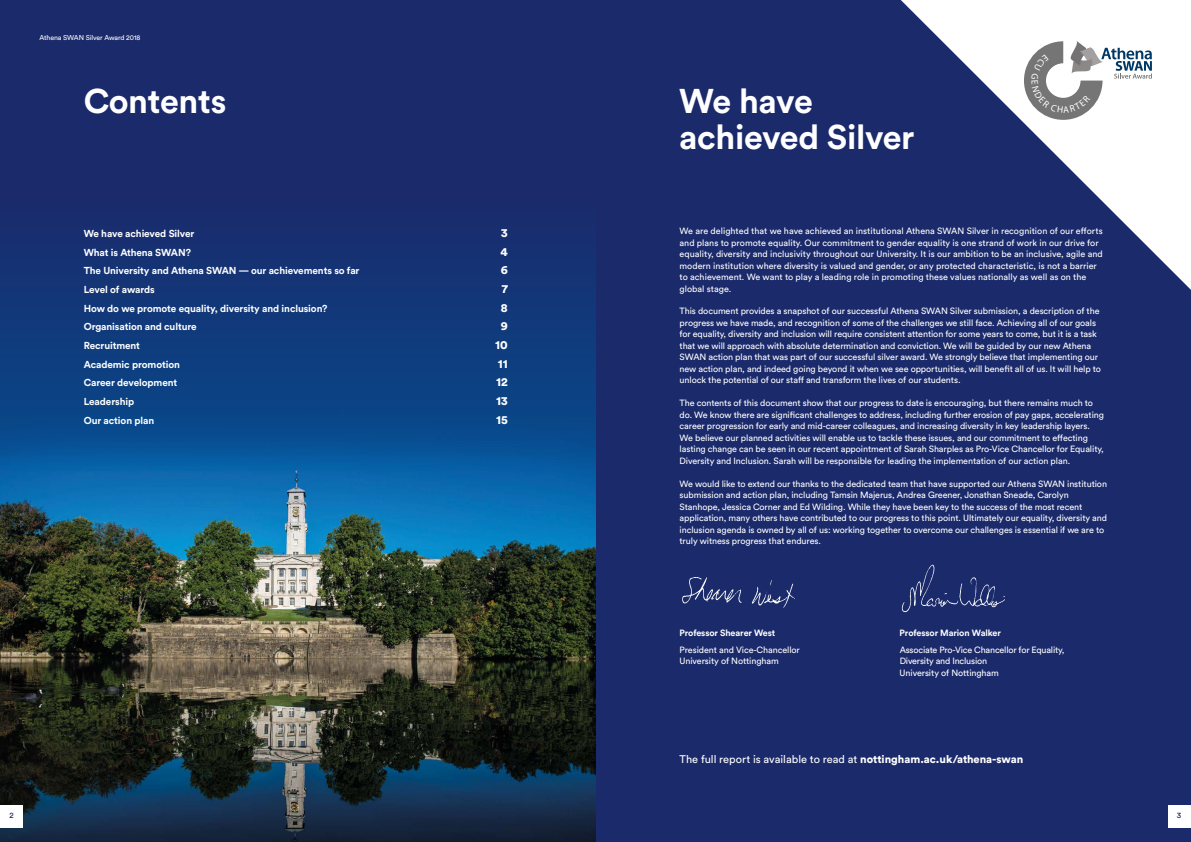
<style>
.page{position:relative;width:1191px;height:842px;background:#fff}
.page>*{position:absolute;margin:0;border:0;box-sizing:border-box;transform-origin:0 0}
.H1_Blue_3{font:700 34px/36px "Circular Pro";letter-spacing:-.01em;color:#fff}
.H1_white{font:700 34px "Circular Pro";letter-spacing:-.01em;color:#fff}
.Body_9_11_5{font:900 12px "Circular Pro";letter-spacing:.005em;color:#fff}
.t1{font:11px "Circular Pro";color:#fff}
.Body_9_11_5-2{font:700 10px "Circular Pro";letter-spacing:-.01em;color:#fff}
.Body_9_11_5_white{font:9px/11.5px "Circular Pro";letter-spacing:-.01em;color:#fff}
.Body_9_11_5_no_space{font:9px "Circular Pro";letter-spacing:-.015em;color:#fff}
.Body_9_11_5-3{font:700 9px "Circular Pro";letter-spacing:-.01em;color:#fff}
.t2{font:8px "Circular Pro";color:#191a50}
.t3{font:7px "Circular Pro";letter-spacing:-.01em;color:#fff}
.s1{font-weight:900}
</style>
<div class="page">
<div style="left:595px;top:0;width:596px;height:842px;background:#1b2a6b"></div>
<img style="left:0;top:0;width:595px;height:842px">
<img style="left:682px;top:578px;width:112px;height:29px">
<img style="left:901px;top:564px;width:103px;height:49px">
<svg style="left:901px;top:0;width:290px;height:290px"></svg>
<div style="left:1168px;top:805px;width:23px;height:22px;background:#fff"></div>
<div style="left:0;top:805px;width:23px;height:22px;background:#fff"></div>
<div style="left:1024px;top:40px;width:128px;height:81px;background:#fff"></div>
<svg style="left:1024px;top:41px;width:128px;height:79px"></svg>
<p class="t3" style="left:39px;top:33px;width:102px">Athena SWAN Silver Award 2018</p>
<p class="H1_white" style="left:84px;top:77px;width:144px">Contents</p>
<p class="Body_9_11_5-2" style="left:84px;top:227px;width:112px">We have achieved Silver</p>
<p class="Body_9_11_5" style="left:501px;top:224px;width:8px">3</p>
<p class="Body_9_11_5-2" style="left:84px;top:245px;width:109px">What is Athena SWAN?</p>
<p class="Body_9_11_5" style="left:500px;top:243px;width:9px">4</p>
<p class="Body_9_11_5-2" style="left:84px;top:264px;width:277px">The University and Athena SWAN — our achievements so far</p>
<p class="Body_9_11_5" style="left:501px;top:262px;width:9px">6</p>
<p class="Body_9_11_5-2" style="left:84px;top:283px;width:73px">Level of awards</p>
<p class="Body_9_11_5" style="left:502px;top:280px;width:8px">7</p>
<p class="Body_9_11_5-2" style="left:84px;top:301px;width:245px">How do we promote equality, diversity and inclusion?</p>
<p class="Body_9_11_5" style="left:501px;top:299px;width:8px">8</p>
<p class="Body_9_11_5-2" style="left:84px;top:320px;width:115px">Organisation and culture</p>
<p class="Body_9_11_5" style="left:501px;top:318px;width:9px">9</p>
<p class="Body_9_11_5-2" style="left:84px;top:339px;width:58px">Recruitment</p>
<p class="Body_9_11_5" style="left:495px;top:336px;width:14px">10</p>
<p class="Body_9_11_5-2" style="left:84px;top:357px;width:98px">Academic promotion</p>
<p class="Body_9_11_5" style="left:498px;top:355px;width:11px">11</p>
<p class="Body_9_11_5-2" style="left:84px;top:376px;width:95px">Career development</p>
<p class="Body_9_11_5" style="left:496px;top:374px;width:13px">12</p>
<p class="Body_9_11_5-2" style="left:84px;top:395px;width:52px">Leadership</p>
<p class="Body_9_11_5" style="left:496px;top:392px;width:13px">13</p>
<p class="Body_9_11_5-2" style="left:84px;top:413px;width:72px">Our action plan</p>
<p class="Body_9_11_5" style="left:496px;top:411px;width:13px">15</p>
<p class="H1_Blue_3" style="left:679px;top:82px;width:237px">We have achieved Silver</p>
<p class="Body_9_11_5_white" style="left:679px;top:225px;width:425px">We are delighted that we have achieved an institutional Athena SWAN Silver in recognition of our efforts and plans to promote equality. Our commitment to gender equality is one strand of work in our drive for equality, diversity and inclusivity throughout our University. It is our ambition to be an inclusive, agile and modern institution where diversity is valued and gender, or any protected characteristic, is not a barrier to achievement. We want to play a leading role in promoting these values nationally as well as on the global stage.</p>
<p class="Body_9_11_5_white" style="left:679px;top:305px;width:423px">This document provides a snapshot of our successful Athena SWAN Silver submission, a description of the progress we have made, and recognition of some of the challenges we still face. Achieving all of our goals for equality, diversity and inclusion will require consistent attention for some years to come, but it is a task that we will approach with absolute determination and conviction. We will be guided by our new Athena SWAN action plan that was part of our successful silver award. We strongly believe that implementing our new action plan, and indeed going beyond it when we see opportunities, will benefit all of us. It will help to unlock the potential of our staff and transform the lives of our students.</p>
<p class="Body_9_11_5_white" style="left:679px;top:397px;width:426px">The contents of this document show that our progress to date is encouraging, but there remains much to do. We know there are significant challenges to address, including further erosion of pay gaps, accelerating career progression for early and mid-career colleagues, and increasing diversity in key leadership layers.<br>We believe our planned activities will enable us to tackle these issues, and our commitment to effecting lasting change can be seen in our recent appointment of Sarah Sharples as Pro-Vice Chancellor for Equality, Diversity and Inclusion. Sarah will be responsible for leading the implementation of our action plan.</p>
<p class="Body_9_11_5_white" style="left:679px;top:477px;width:429px">We would like to extend our thanks to the dedicated team that have supported our Athena SWAN institution submission and action plan, including Tamsin Majerus, Andrea Greener, Jonathan Sneade, Carolyn Stanhope, Jessica Corner and Ed Wilding. While they have been key to the success of the most recent application, many others have contributed to our progress to this point. Ultimately our equality, diversity and inclusion agenda is owned by all of us: working together to overcome our challenges is essential if we are to truly witness progress that endures.</p>
<p class="Body_9_11_5-3" style="left:679px;top:626px;width:97px">Professor Shearer West</p>
<p class="Body_9_11_5-3" style="left:899px;top:626px;width:103px">Professor Marion Walker</p>
<p class="Body_9_11_5_no_space" style="left:679px;top:643px;width:122px">President and Vice-Chancellor</p>
<p class="Body_9_11_5_no_space" style="left:899px;top:643px;width:166px">Associate Pro-Vice Chancellor for Equality,</p>
<p class="Body_9_11_5_no_space" style="left:679px;top:655px;width:101px">University of Nottingham</p>
<p class="Body_9_11_5_no_space" style="left:899px;top:655px;width:89px">Diversity and Inclusion</p>
<p class="Body_9_11_5_no_space" style="left:899px;top:666px;width:101px">University of Nottingham</p>
<p class="t1" style="left:679px;top:752px;width:345px">The full report is available to read at <span class="s1">nottingham.ac.uk/athena-swan</span></p>
<p class="t2" style="left:9px;top:810px;width:6px">2</p>
<p class="t2" style="left:1176px;top:810px;width:6px">3</p>
</div>
